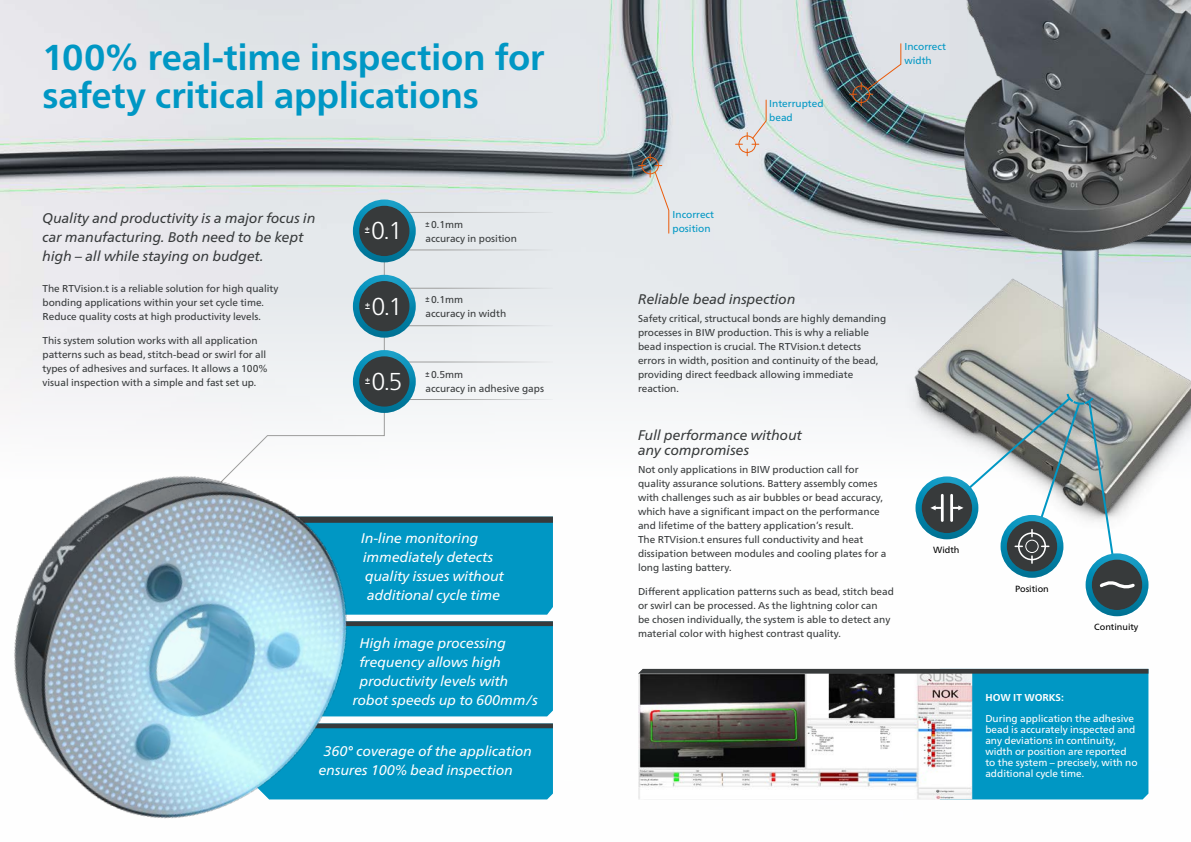
<style>
.page{position:relative;width:1191px;height:842px;background:#fff}
.page>*{position:absolute;margin:0;border:0;box-sizing:border-box;transform-origin:0 0}
.t1{font:700 36px/38px "Neue Frutiger World";letter-spacing:-.01em;color:#0097c4}
.t2{font:300 24.4px "Neue Frutiger World";color:#fff}
.t3{font:italic 14px/19px "Neue Frutiger World";color:#fff}
.t4{font:italic 14px/19px "Neue Frutiger World";color:#373a3b}
.t5{font:10px/14px "Neue Frutiger World";color:#373a3b}
.t6{font:10px/11px "Neue Frutiger World";color:#fff}
.t7{font:10px/14px "Neue Frutiger World";color:#373a3b;scale:.7 1}
.t8{font:10px/14px "Neue Frutiger World";color:#0097c4}
.t9{font:700 10px "Neue Frutiger World";color:#fff}
.t10{font:9px "Neue Frutiger World";color:#000}
</style>
<div class="page">
<img style="left:0;top:0;width:1149px;height:800px">
<img style="left:846px;top:0;width:36px;height:546px">
<img style="left:882px;top:0;width:309px;height:546px">
<div style="left:179px;top:208px;width:206px;height:147px;background:#e8e9ec"></div>
<img style="left:0;top:355px;width:698px;height:464px">
<hr style="left:398px;top:212px;width:155px;height:1px;background:#9d9d9c">
<hr style="left:398px;top:288px;width:155px;height:1px;background:#9d9d9c">
<hr style="left:398px;top:361px;width:155px;height:1px;background:#9d9d9c">
<hr style="left:398px;top:249px;width:155px;height:1px;background:#9d9d9c">
<hr style="left:398px;top:325px;width:155px;height:1px;background:#9d9d9c">
<hr style="left:398px;top:399px;width:155px;height:1px;background:#9d9d9c">
<svg style="left:353px;top:275px;width:63px;height:63px;background:#507682"></svg>
<svg style="left:353px;top:350px;width:63px;height:63px;background:#517783"></svg>
<svg style="left:353px;top:200px;width:63px;height:62px;background:#4d737f"></svg>
<svg style="left:638px;top:669px;width:510px;height:130px"></svg>
<svg style="left:915px;top:392px;width:233px;height:224px"></svg>
<img style="left:849px;top:42px;width:53px;height:64px">
<svg style="left:638px;top:154px;width:32px;height:80px;background:#cccccb"></svg>
<svg style="left:735px;top:99px;width:32px;height:57px;background:#cbc9c9"></svg>
<h1 class="t1" style="left:43px;top:38px;width:503px">100% real-time inspection for safety critical applications</h1>
<h3 class="t4" style="left:43px;top:208px;width:274px">Quality and productivity is a major focus in car manufacturing. Both need to be kept high – all while staying on budget.</h3>
<p class="t5" style="left:43px;top:281px;width:237px">The RTVision.t is a reliable solution for high quality bonding applications within your set cycle time.<br>Reduce quality costs at high productivity levels.</p>
<p class="t5" style="left:43px;top:333px;width:227px">This system solution works with all application patterns such as bead, stitch-bead or swirl for all types of adhesives and surfaces. It allows a 100% visual inspection with a simple and fast set up.</p>
<h2 class="t2" style="left:365px;top:212px;width:39px"><sup>±</sup> 0.1</h2>
<p class="t7" style="left:425px;top:217px;width:132px">± 0.1mm<br>accuracy in position</p>
<h2 class="t2" style="left:365px;top:287px;width:39px"><sup>±</sup> 0.1</h2>
<p class="t7" style="left:425px;top:293px;width:117px">± 0.1mm<br>accuracy in width</p>
<h2 class="t2" style="left:365px;top:362px;width:39px"><sup>±</sup> 0.5</h2>
<p class="t7" style="left:425px;top:367px;width:171px">± 0.5mm<br>accuracy in adhesive gaps</p>
<h3 class="t3" style="left:361px;top:528px;width:144px">In-line monitoring immediately detects quality issues without additional cycle time</h3>
<h3 class="t3" style="left:360px;top:633px;width:148px">High image processing</h3>
<h3 class="t3" style="left:360px;top:652px;width:143px">frequency allows high</h3>
<h3 class="t3" style="left:360px;top:671px;width:150px">productivity levels with</h3>
<h3 class="t3" style="left:353px;top:690px;width:187px">robot speeds up to 600mm/s</h3>
<h3 class="t3" style="left:319px;top:741px;width:215px;text-indent:5px">360° coverage of the application ensures 100% bead inspection</h3>
<p class="t8" style="left:769px;top:97px;width:56px">Interrupted bead</p>
<p class="t8" style="left:904px;top:40px;width:43px">Incorrect width</p>
<p class="t8" style="left:672px;top:208px;width:43px">Incorrect position</p>
<h3 class="t4" style="left:638px;top:289px;width:159px">Reliable bead inspection</h3>
<p class="t5" style="left:638px;top:312px;width:250px">Safety critical, structucal bonds are highly demanding processes in BIW production. This is why a reliable bead inspection is crucial. The RTVision.t detects errors in width, position and continuity of the bead, providing direct feedback allowing immediate reaction.</p>
<h3 class="t4" style="left:638px;top:427px;width:165px;line-height:15px">Full performance without any compromises</h3>
<p class="t5" style="left:638px;top:463px;width:250px">Not only applications in BIW production call for quality assurance solutions. Battery assembly comes with challenges such as air bubbles or bead accuracy, which have a significant impact on the performance and lifetime of the battery application’s result.<br>The RTVision.t ensures full conductivity and heat dissipation between modules and cooling plates for a long lasting battery.</p>
<p class="t5" style="left:638px;top:585px;width:257px">Different application patterns such as bead, stitch bead or swirl can be processed. As the lightning color can<br>be chosen individually, the system is able to detect any material color with highest contrast quality.</p>
<p class="t10" style="left:933px;top:543px;width:28px">Width</p>
<p class="t10" style="left:1015px;top:582px;width:35px">Position</p>
<p class="t10" style="left:1094px;top:620px;width:46px">Continuity</p>
<p class="t9" style="left:985px;top:689px;width:80px">HOW IT WORKS:</p>
<p class="t6" style="left:985px;top:713px;width:154px">During application the adhesive bead is accurately inspected and any deviations in continuity, width or position are reported to the system – precisely, with no additional cycle time.</p>
</div>
